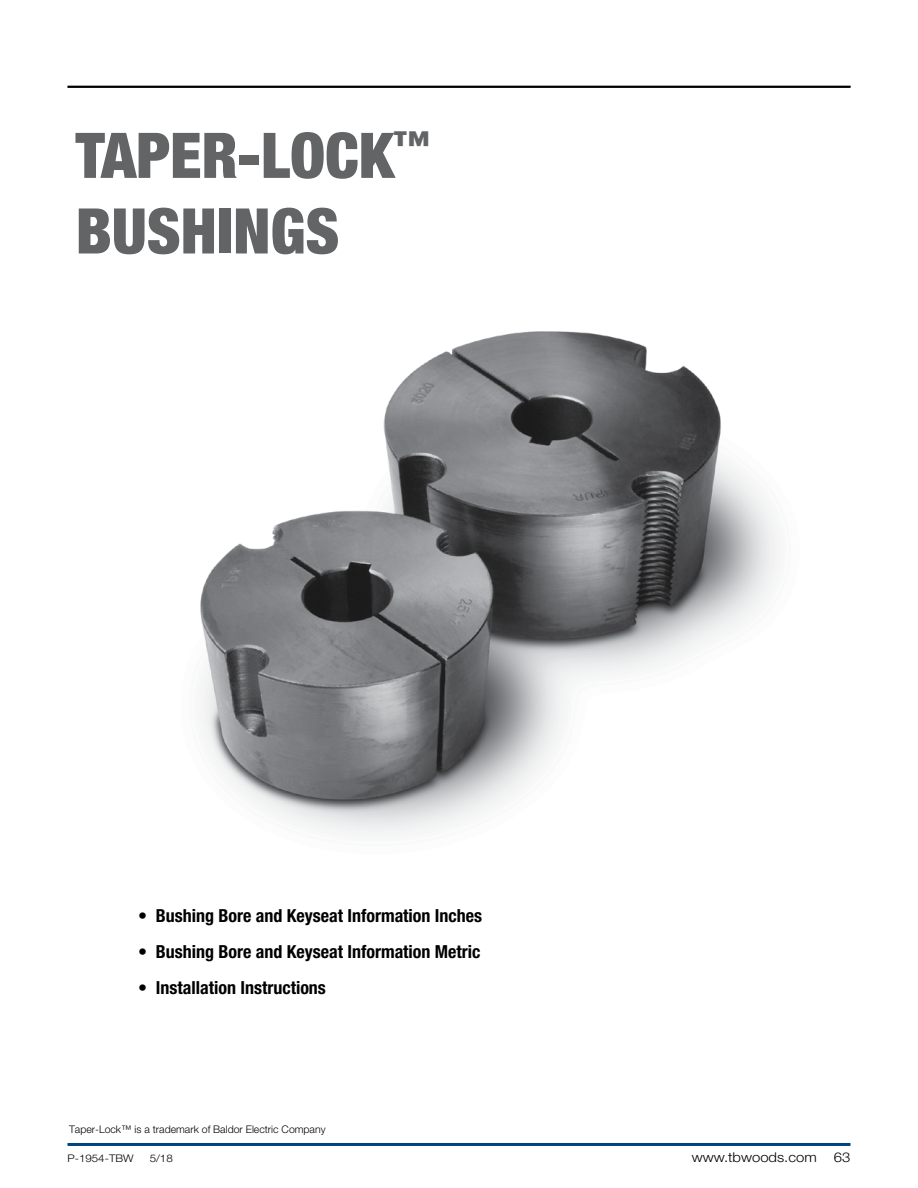
<style>
.page{position:relative;width:918px;height:1188px;background:#fff}
.page>*{position:absolute;margin:0;border:0;box-sizing:border-box;transform-origin:0 0}
.t1{font:900 condensed 63px "Helvetica Neue LT Std";color:#636466}
.t2{font:900 expanded 58.5px/70.2px "Helvetica Neue";color:#6d6e71}
.t3{font:700 condensed 18px "Helvetica Neue";color:#000}
._11_pt__Bold_Center{font:700 condensed 18px "Helvetica Neue LT Std";color:#000}
.t4{font:300 13.5px "Helvetica Neue LT Std";color:#000;scale:1.1 1}
.t5{font:300 expanded 13.5px "Helvetica Neue";color:#000}
.t6{font:300 10.5px "Helvetica Neue LT Std";color:#000}
.t7{font:300 10.5px "Helvetica Neue LT Std";color:#000;scale:1.1 1}
</style>
<div class="page">
<hr style="left:68px;top:86px;width:782px;height:2px;background:#000">
<hr style="left:68px;top:86px;width:783px;height:1px;background:#000">
<hr style="left:68px;top:1143px;width:782px;height:3px;background:#00447c">
<img style="left:200px;top:331px;width:579px;height:505px">
<p class="t1" style="left:76px;top:117px;width:356px">TAPER-LOCK<sup>™</sup></p>
<p class="t1" style="left:76px;top:192px;width:265px">BUSHINGS</p>
<p class="t2" style="left:80px;top:125px;width:319px">TAPER LOCK<sup>®<br></sup>BUSHINGS</p>
<p class="_11_pt__Bold_Center" style="left:138px;top:905px;width:345px">• Bushing Bore and Keyseat Information Inches</p>
<p class="_11_pt__Bold_Center" style="left:138px;top:941px;width:344px">• Bushing Bore and Keyseat Information Metric</p>
<p class="_11_pt__Bold_Center" style="left:138px;top:977px;width:189px">• Installation Instructions</p>
<p class="t3" style="left:147px;top:911px;width:344px">• Bushing Bore and Keyseat Information Inches</p>
<p class="t3" style="left:147px;top:943px;width:342px">• Bushing Bore and Keyseat Information Metric</p>
<p class="t3" style="left:147px;top:974px;width:186px">• Installation Instructions</p>
<p class="t5" style="left:80px;top:1122px;width:142px">P-1954-TBW • 3/10</p>
<p class="t6" style="left:69px;top:1122px;width:258px">Taper-Lock™ is a trademark of Baldor Electric Company</p>
<p class="t7" style="left:68px;top:1152px;width:62px">P-1954-TBW</p>
<p class="t7" style="left:150px;top:1152px;width:23px">5/18</p>
<p class="t4" style="left:692px;top:1149px;width:115px">www.tbwoods.com</p>
<p class="t4" style="left:834px;top:1149px;width:17px">63</p>
</div>
